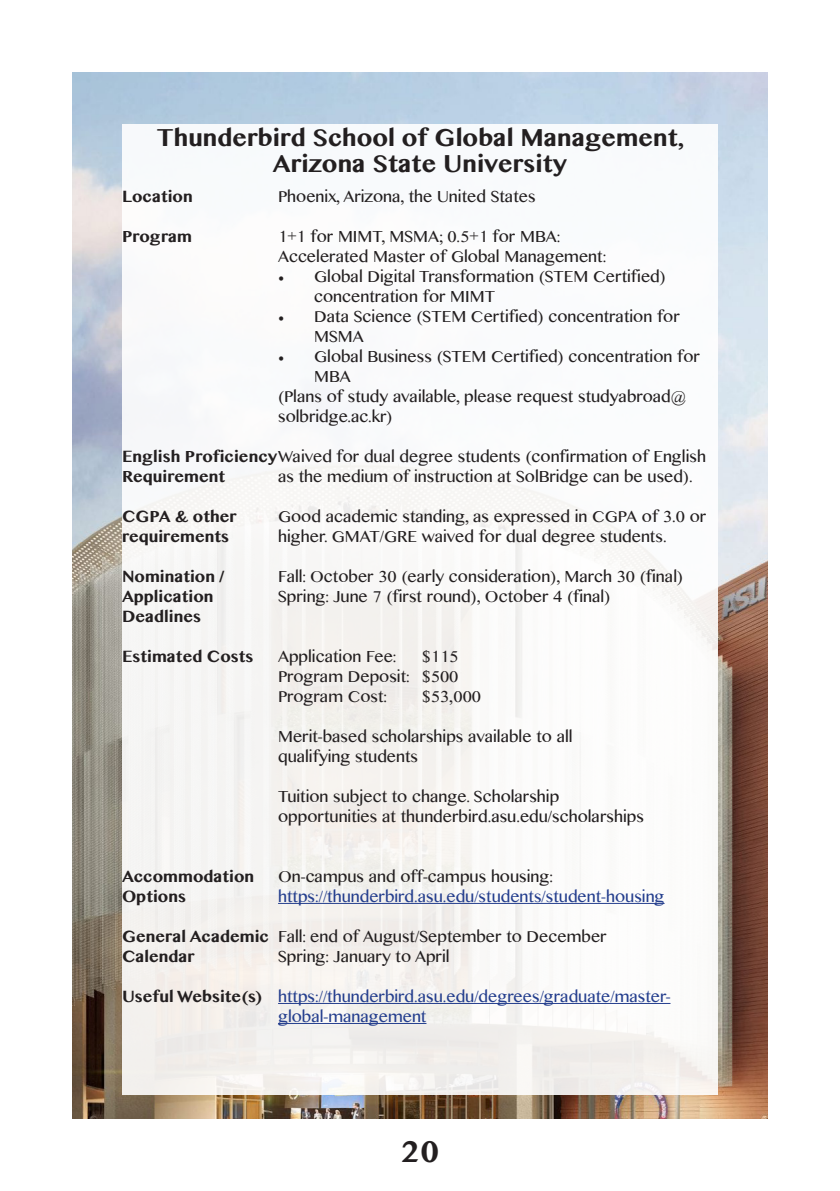
<style>
.page{position:relative;width:840px;height:1191px;background:#fff}
.page>*{position:absolute;margin:0;border:0;box-sizing:border-box;transform-origin:0 0}
.t1{font:700 30px "Bangla MN";color:#231f20}
.t2{font:700 24px/26px "Bangla MN";color:#231f20;text-align:center}
.t3{font:16px/20px "Bangla MN";color:#231f20}
.t4{font:16px/20px "Bangla MN";color:#253f8e}
.t5{font:700 16px/20px "Bangla MN";color:#231f20}
.s1{font-family:"Minion Pro"}
.s2{font-weight:700}
.s3{color:#231f20}
</style>
<div class="page">
<img style="left:72px;top:72px;width:695px;height:1046px">
<div style="left:122px;top:124px;width:595px;height:970px;background:#fff"></div>
<hr style="left:278px;top:903px;width:386px;height:1px;background:#253f8e">
<hr style="left:278px;top:1003px;width:392px;height:1px;background:#253f8e">
<hr style="left:278px;top:1023px;width:148px;height:1px;background:#253f8e">
<p class="t2" style="left:156px;top:125px;width:529px">Thunderbird School of Global Management,<br>Arizona State University</p>
<p class="t5" style="left:122px;top:186px;width:72px">Location</p>
<p class="t5" style="left:122px;top:226px;width:71px">Program</p>
<p class="t3" style="left:278px;top:186px;width:259px">Phoenix, Arizona, the United States</p>
<p class="t3" style="left:278px;top:226px;width:329px">1+1 for MIMT, MSMA; 0.5+1 for MBA:<br>Accelerated Master of Global Management:</p>
<p class="t3" style="left:314px;top:266px;width:353px;text-indent:-36px"><span class="s1">•</span> Global Digital Transformation (STEM Certified) concentration for MIMT</p>
<p class="t3" style="left:314px;top:306px;width:367px;text-indent:-36px"><span class="s1">•</span> Data Science (STEM Certified) concentration for<br>MSMA</p>
<p class="t3" style="left:314px;top:346px;width:387px;text-indent:-36px"><span class="s1">•</span> Global Business (STEM Certified) concentration for<br>MBA</p>
<p class="t3" style="left:278px;top:386px;width:409px">(Plans of study available, please request studyabroad@ solbridge.ac.kr)</p>
<p class="t3" style="left:122px;top:446px;width:585px"><span class="s2">English Proficiency</span>Waived for dual degree students (confirmation of English<br><span class="s2">Requirement</span></p>
<p class="t5" style="left:122px;top:506px;width:116px">CGPA &amp; other requirements</p>
<p class="t5" style="left:122px;top:566px;width:104px">Nomination /<br>Application<br>Deadlines</p>
<p class="t5" style="left:122px;top:646px;width:133px">Estimated Costs</p>
<p class="t3" style="left:278px;top:466px;width:416px">as the medium of instruction at SolBridge can be used).</p>
<p class="t3" style="left:278px;top:506px;width:429px">Good academic standing, as expressed in CGPA of 3.0 or higher. GMAT/GRE waived for dual degree students.</p>
<p class="t3" style="left:278px;top:566px;width:406px">Fall: October 30 (early consideration), March 30 (final)</p>
<p class="t3" style="left:278px;top:586px;width:333px">Spring: June 7 (first round), October 4 (final)</p>
<p class="t3" style="left:278px;top:646px;width:120px">Application Fee:</p>
<p class="t3" style="left:422px;top:646px;width:38px">$115</p>
<p class="t3" style="left:278px;top:666px;width:182px">Program Deposit: $500</p>
<p class="t3" style="left:278px;top:686px;width:111px">Program Cost:</p>
<p class="t3" style="left:422px;top:686px;width:60px">$53,000</p>
<p class="t3" style="left:278px;top:726px;width:296px">Merit-based scholarships available to all</p>
<p class="t3" style="left:278px;top:746px;width:141px">qualifying students</p>
<p class="t3" style="left:278px;top:786px;width:282px">Tuition subject to change. Scholarship</p>
<p class="t3" style="left:278px;top:806px;width:367px">opportunities at thunderbird.asu.edu/scholarships</p>
<p class="t5" style="left:122px;top:866px;width:133px">Accommodation<br>Options</p>
<p class="t5" style="left:122px;top:926px;width:148px">General Academic<br>Calendar</p>
<p class="t5" style="left:122px;top:986px;width:142px">Useful Website(s)</p>
<p class="t4" style="left:278px;top:866px;width:387px"><span class="s3">On-campus and off-campus housing: </span>https://thunderbird.asu.edu/students/student-housing</p>
<p class="t3" style="left:278px;top:926px;width:330px">Fall: end of August/September to December</p>
<p class="t3" style="left:278px;top:946px;width:173px">Spring: January to April</p>
<p class="t4" style="left:278px;top:986px;width:393px">https://thunderbird.asu.edu/degrees/graduate/master&shy;global-management</p>
<h1 class="t1" style="left:400px;top:1132px;width:40px">20</h1>
</div>
